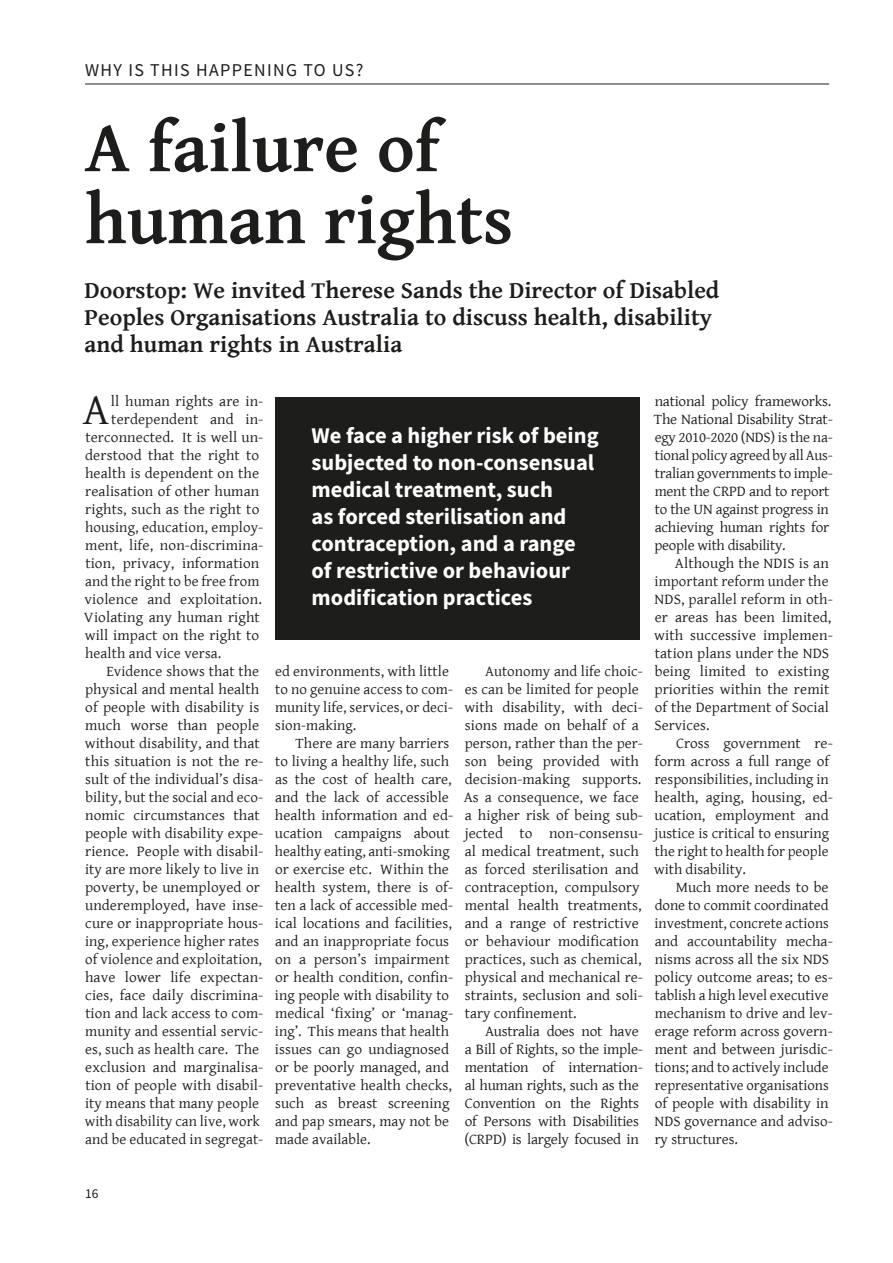
<style>
.page{position:relative;width:893px;height:1263px;background:#fff}
.page>*{position:absolute;margin:0;border:0;box-sizing:border-box;transform-origin:0 0}
.t1{font:700 72px/72px "Gentium Basic";color:#1d1d1b}
.t2{font:44.25px "Gentium Basic";color:#1d1d1b}
.t3{font:700 24px/27px "Gentium Basic";color:#1d1d1b}
.t4{font:700 22.5px/27px "Source Sans Pro";color:#fff}
.t5{font:18px "Source Sans Pro";letter-spacing:.075em;color:#1d1d1b}
.t6{font:15px/18px "Gentium Basic";letter-spacing:.005em;color:#1d1d1b}
.t7{font:15px/18px "Gentium Basic";letter-spacing:-.015em;color:#1d1d1b}
.t8{font:13.5px "Source Sans Pro";color:#1d1d1b}
</style>
<div class="page">
<hr style="left:85px;top:84px;width:744px;height:1px;background:#1d1d1b">
<div style="left:275px;top:397px;width:364px;height:243px;background:#1d1d1b"></div>
<p class="t5" style="left:85px;top:59px;width:280px">WHY IS THIS HAPPENING TO US?</p>
<h1 class="t1" style="left:85px;top:109px;width:430px">A failure of human rights</h1>
<h3 class="t3" style="left:85px;top:275px;width:636px">Doorstop: We invited Therese Sands the Director of Disabled<br>Peoples Organisations Australia to discuss health, disability and human rights in Australia</h3>
<h2 class="t2" style="left:83px;top:377px;width:28px">A</h2>
<p class="t6" style="left:111px;top:391px;width:154px">ll human rights are in-</p>
<p class="t6" style="left:111px;top:409px;width:154px">terdependent and in-</p>
<p class="t6" style="left:85px;top:427px;width:180px">terconnected. It is well un-</p>
<p class="t6" style="left:85px;top:445px;width:176px">derstood that the right to</p>
<p class="t6" style="left:85px;top:463px;width:176px">health is dependent on the</p>
<p class="t6" style="left:85px;top:481px;width:176px">realisation of other human</p>
<p class="t6" style="left:85px;top:499px;width:176px">rights, such as the right to</p>
<p class="t6" style="left:85px;top:517px;width:180px">housing, education, employ-</p>
<p class="t6" style="left:85px;top:535px;width:180px">ment, life, non-discrimina-</p>
<p class="t6" style="left:85px;top:553px;width:175px">tion, privacy, information</p>
<p class="t6" style="left:85px;top:571px;width:176px">and the right to be free from</p>
<p class="t6" style="left:85px;top:589px;width:179px">violence and exploitation.</p>
<p class="t6" style="left:84px;top:607px;width:177px">Violating any human right</p>
<p class="t6" style="left:85px;top:625px;width:176px">will impact on the right to</p>
<p class="t6" style="left:85px;top:643px;width:138px">health and vice versa.</p>
<p class="t6" style="left:106px;top:661px;width:154px">Evidence shows that the</p>
<p class="t6" style="left:85px;top:679px;width:176px">physical and mental health</p>
<p class="t6" style="left:85px;top:697px;width:176px">of people with disability is</p>
<p class="t6" style="left:85px;top:715px;width:175px">much worse than people</p>
<p class="t6" style="left:85px;top:733px;width:177px">without disability, and that</p>
<p class="t6" style="left:85px;top:751px;width:180px">this situation is not the re-</p>
<p class="t6" style="left:85px;top:769px;width:180px">sult of the individual’s disa-</p>
<p class="t6" style="left:85px;top:787px;width:179px">bility, but the social and eco-</p>
<p class="t6" style="left:85px;top:805px;width:176px">nomic circumstances that</p>
<p class="t6" style="left:85px;top:823px;width:180px">people with disability expe-</p>
<p class="t6" style="left:85px;top:841px;width:180px">rience. People with disabil-</p>
<p class="t6" style="left:85px;top:859px;width:176px">ity are more likely to live in</p>
<p class="t6" style="left:85px;top:877px;width:176px">poverty, be unemployed or</p>
<p class="t6" style="left:85px;top:895px;width:180px">underemployed, have inse-</p>
<p class="t6" style="left:85px;top:913px;width:180px">cure or inappropriate hous-</p>
<p class="t6" style="left:85px;top:931px;width:176px">ing, experience higher rates</p>
<p class="t6" style="left:85px;top:949px;width:178px">of violence and exploitation,</p>
<p class="t6" style="left:85px;top:967px;width:180px">have lower life expectan-</p>
<p class="t6" style="left:85px;top:985px;width:180px">cies, face daily discrimina-</p>
<p class="t6" style="left:85px;top:1003px;width:179px">tion and lack access to com-</p>
<p class="t6" style="left:85px;top:1021px;width:180px">munity and essential servic-</p>
<p class="t6" style="left:85px;top:1039px;width:175px">es, such as health care. The</p>
<p class="t6" style="left:85px;top:1057px;width:180px">exclusion and marginalisa-</p>
<p class="t6" style="left:85px;top:1075px;width:180px">tion of people with disabil-</p>
<p class="t6" style="left:85px;top:1093px;width:175px">ity means that many people</p>
<p class="t6" style="left:85px;top:1111px;width:177px">with disability can live, work</p>
<p class="t6" style="left:85px;top:1129px;width:180px">and be educated in segregat-</p>
<h3 class="t4" style="left:312px;top:422px;width:289px">We face a higher risk of being subjected to non-consensual medical treatment, such<br>as forced sterilisation and contraception, and a range of restrictive or behaviour modification practices</h3>
<p class="t6" style="left:275px;top:661px;width:180px">ed environments, with little to no genuine access to com&shy;munity life, services, or deci&shy;sion-making.</p>
<p class="t6" style="left:275px;top:733px;width:180px;text-indent:21px">There are many barriers to living a healthy life, such as the cost of health care, and the lack of accessible health information and ed&shy;ucation campaigns about healthy eating, anti-smoking or exercise etc. Within the health system, there is of&shy;ten a lack of accessible med&shy;ical locations and facilities, and an inappropriate focus on a person’s impairment or health condition, confin&shy;ing people with disability to medical ‘fixing’ or ‘manag&shy;ing’. This means that health issues can go undiagnosed or be poorly managed, and preventative health checks, such as breast screening and pap smears, may not be made available.</p>
<p class="t6" style="left:464px;top:661px;width:181px;text-indent:21px">Autonomy and life choic&shy;es can be limited for people with disability, with deci&shy;sions made on behalf of a person, rather than the per&shy;son being provided with decision-making supports.<br>As a consequence, we face a higher risk of being sub&shy;jected to non-consensu&shy;al medical treatment, such as forced sterilisation and contraception, compulsory mental health treatments, and a range of restrictive or behaviour modification practices, such as chemical, physical and mechanical re&shy;straints, seclusion and soli&shy;tary confinement.</p>
<p class="t7" style="left:464px;top:1021px;width:180px;text-indent:21px">Australia does not have a Bill of Rights, so the imple&shy;mentation of internation&shy;al human rights, such as the<br>Convention on the Rights of Persons with Disabilities (CRPD) is largely focused in</p>
<p class="t7" style="left:654px;top:391px;width:180px">national policy frameworks.<br>The National Disability Strat&shy;egy 2010-2020 (NDS) is the na&shy;tional policy agreed by all Aus&shy;tralian governments to imple&shy;ment the CRPD and to report to the UN against progress in achieving human rights for people with disability.</p>
<p class="t6" style="left:654px;top:553px;width:180px;text-indent:21px">Although the NDIS is an important reform under the<br>NDS, parallel reform in oth&shy;er areas has been limited, with successive implemen&shy;tation plans under the NDS being limited to existing priorities within the remit of the Department of Social<br>Services.</p>
<p class="t6" style="left:654px;top:733px;width:180px;text-indent:22px">Cross government re&shy;form across a full range of responsibilities, including in health, aging, housing, ed&shy;ucation, employment and justice is critical to ensuring the right to health for people with disability.</p>
<p class="t6" style="left:654px;top:877px;width:180px;text-indent:21px">Much more needs to be done to commit coordinated investment, concrete actions and accountability mecha&shy;nisms across all the six NDS policy outcome areas; to es&shy;tablish a high level executive mechanism to drive and lev&shy;erage reform across govern&shy;ment and between jurisdic&shy;tions; and to actively include representative organisations of people with disability in<br>NDS governance and adviso&shy;ry structures.</p>
<p class="t8" style="left:85px;top:1185px;width:15px">16</p>
</div>
